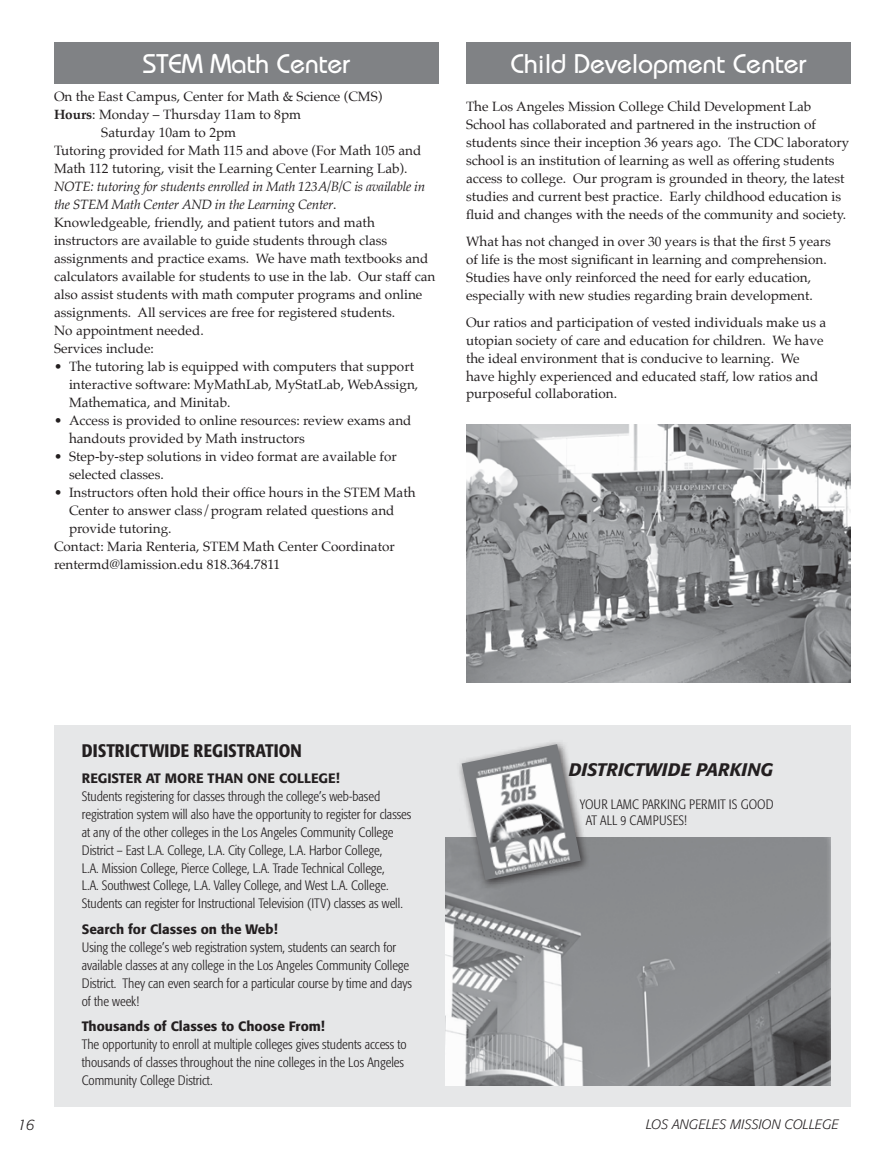
<style>
.page{position:relative;width:878px;height:1161px;background:#fff}
.page>*{position:absolute;margin:0;border:0;box-sizing:border-box;transform-origin:0 0}
.t1{font:500 27px "Bauhaus";color:#fff}
.t2{font:500 condensed 18px "Formata";letter-spacing:.01em;color:#231f20}
.t3{font:italic 500 18px "Formata";color:#231f20}
.t4{font:italic 300 15px "Formata";color:#231f20}
.t5{font:13.5px/18px "Palatino";color:#231f20}
.t6{font:300 condensed 13.5px/18px "Formata";color:#231f20}
.t7{font:500 13.5px "Formata";color:#231f20}
.t8{font:italic 300 13.5px "Formata";color:#231f20}
.s1{font-weight:700}
.s2{font-style:italic}
</style>
<div class="page">
<div style="left:54px;top:725px;width:796px;height:382px;background:#e6e7e8"></div>
<img style="left:446px;top:837px;width:384px;height:248px">
<img style="left:466px;top:425px;width:384px;height:258px">
<div style="left:456px;top:739px;width:134px;height:151px;background:#231f20;opacity:.75"></div>
<img style="left:461px;top:744px;width:119px;height:136px">
<div style="left:54px;top:42px;width:385px;height:42px;background:#808285"></div>
<div style="left:466px;top:42px;width:384px;height:42px;background:#808285"></div>
<h1 class="t1" style="left:143px;top:48px;width:209px">STEM Math Center</h1>
<h1 class="t1" style="left:510px;top:48px;width:297px">Child Development Center</h1>
<p class="t5" style="left:54px;top:88px;width:330px">On the East Campus, Center for Math &amp; Science (CMS)</p>
<p class="t5" style="left:54px;top:106px;width:248px"><span class="s1">Hours</span>: Monday – Thursday 11am to 8pm</p>
<p class="t5" style="left:101px;top:124px;width:136px">Saturday 10am to 2pm</p>
<p class="t5" style="left:54px;top:142px;width:369px">Tutoring provided for Math 115 and above (For Math 105 and</p>
<p class="t5" style="left:54px;top:160px;width:355px">Math 112 tutoring, visit the Learning Center Learning Lab).</p>
<p class="t5" style="left:54px;top:178px;width:383px"><span class="s2">NOTE: tutoring for students enrolled in Math 123A/B/C is available in the STEM Math Center AND in the Learning Center</span>.<br>Knowledgeable, friendly, and patient tutors and math instructors are available to guide students through class assignments and practice exams. We have math textbooks and calculators available for students to use in the lab. Our staff can also assist students with math computer programs and online assignments. All services are free for registered students.<br>No appointment needed.<br>Services include:</p>
<p class="t5" style="left:69px;top:358px;width:351px;text-indent:-15px">• The tutoring lab is equipped with computers that support interactive software: MyMathLab, MyStatLab, WebAssign,<br>Mathematica, and Minitab.</p>
<p class="t5" style="left:69px;top:411px;width:344px;text-indent:-15px">• Access is provided to online resources: review exams and handouts provided by Math instructors</p>
<p class="t5" style="left:69px;top:447px;width:329px;text-indent:-15px">• Step-by-step solutions in video format are available for selected classes.</p>
<p class="t5" style="left:54px;top:483px;width:363px">• Instructors often hold their office hours in the STEM Math</p>
<p class="t5" style="left:69px;top:501px;width:327px">Center to answer class/program related questions and</p>
<p class="t5" style="left:69px;top:519px;width:104px">provide tutoring.</p>
<p class="t5" style="left:54px;top:537px;width:342px">Contact: Maria Renteria, STEM Math Center Coordinator</p>
<p class="t5" style="left:54px;top:555px;width:228px">rentermd@lamission.edu 818.364.7811</p>
<p class="t5" style="left:466px;top:97px;width:385px">The Los Angeles Mission College Child Development Lab School has collaborated and partnered in the instruction of students since their inception 36 years ago. The CDC laboratory school is an institution of learning as well as offering students access to college. Our program is grounded in theory, the latest studies and current best practice. Early childhood education is fluid and changes with the needs of the community and society.</p>
<p class="t5" style="left:466px;top:232px;width:366px">What has not changed in over 30 years is that the first 5 years of life is the most significant in learning and comprehension.<br>Studies have only reinforced the need for early education, especially with new studies regarding brain development.</p>
<p class="t5" style="left:466px;top:313px;width:362px">Our ratios and participation of vested individuals make us a utopian society of care and education for children. We have the ideal environment that is conducive to learning. We have highly experienced and educated staff, low ratios and purposeful collaboration.</p>
<h2 class="t2" style="left:82px;top:740px;width:221px">DISTRICTWIDE REGISTRATION</h2>
<p class="t7" style="left:82px;top:769px;width:259px">REGISTER AT MORE THAN ONE COLLEGE!</p>
<p class="t6" style="left:82px;top:787px;width:331px">Students registering for classes through the college’s web-based registration system will also have the opportunity to register for classes at any of the other colleges in the Los Angeles Community College District – East L.A. College, L.A. City College, L.A. Harbor College,<br>L.A. Mission College, Pierce College, L.A. Trade Technical College,<br>L.A. Southwest College, L.A. Valley College, and West L.A. College.<br>Students can register for Instructional Television (ITV) classes as well.</p>
<p class="t7" style="left:82px;top:921px;width:197px">Search for Classes on the Web!</p>
<p class="t6" style="left:82px;top:938px;width:332px">Using the college’s web registration system, students can search for available classes at any college in the Los Angeles Community College District. They can even search for a particular course by time and days of the week!</p>
<p class="t7" style="left:82px;top:1018px;width:244px">Thousands of Classes to Choose From!</p>
<p class="t6" style="left:82px;top:1035px;width:326px">The opportunity to enroll at multiple colleges gives students access to thousands of classes throughout the nine colleges in the Los Angeles<br>Community College District.</p>
<h2 class="t3" style="left:569px;top:759px;width:206px">DISTRICTWIDE PARKING</h2>
<p class="t6" style="left:586px;top:796px;width:189px;line-height:16.2px;text-indent:-6px">YOUR LAMC PARKING PERMIT IS GOOD<br>AT ALL 9 CAMPUSES!</p>
<p class="t4" style="left:18px;top:1116px;width:19px">16</p>
<p class="t8" style="left:646px;top:1116px;width:194px">LOS ANGELES MISSION COLLEGE</p>
</div>
